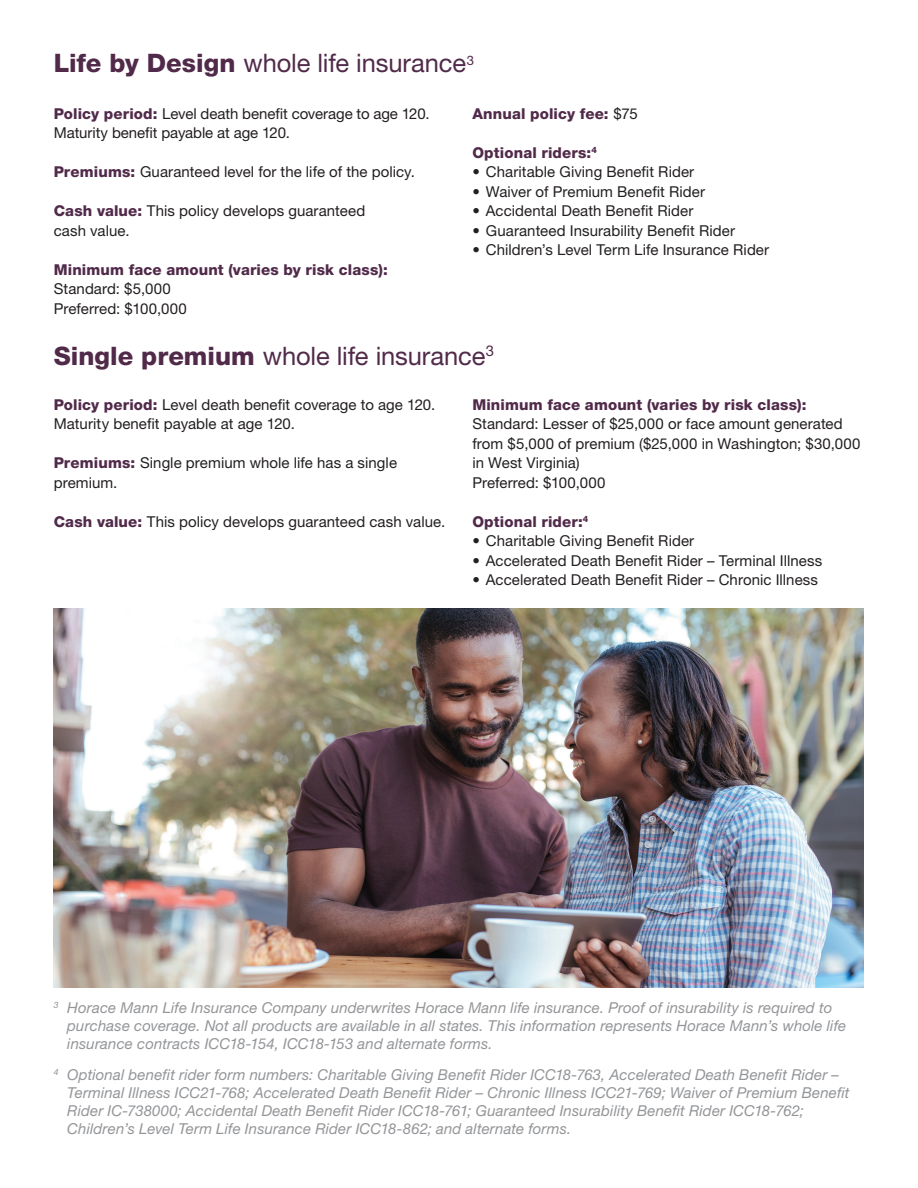
<style>
.page{position:relative;width:918px;height:1188px;background:#fff}
.page>*{position:absolute;margin:0;border:0;box-sizing:border-box;transform-origin:0 0}
.H4___Sub-section_Hea{font:25.5px "Helvetica Neue LT Std";letter-spacing:-.005em;color:#512a4a}
.H5___Paragraph_Heade{font:15px/19.5px "Helvetica Neue LT Std";letter-spacing:.005em;color:#231f20}
.Footnote{font:italic 15px/18px "Helvetica Neue LT Std";letter-spacing:.01em;color:#939598}
.H5___Paragraph_Heade-2{font:800 15px "Helvetica Neue LT Std";letter-spacing:.01em;color:#512a4a}
.s1{font-weight:800}
.s2{font-weight:800;color:#512a4a}
.s3{font-weight:400;color:#231f20}
</style>
<div class="page">
<img style="left:54px;top:608px;width:810px;height:379px">
<p class="H4___Sub-section_Hea" style="left:54px;top:48px;width:422px"><span class="s1">Life by Design</span> whole life insurance<sup>3</sup></p>
<p class="H5___Paragraph_Heade" style="left:54px;top:103px;width:377px"><span class="s2">Policy period:</span> Level death benefit coverage to age 120.<br>Maturity benefit payable at age 120.</p>
<p class="H5___Paragraph_Heade" style="left:54px;top:162px;width:363px"><span class="s2">Premiums:</span> Guaranteed level for the life of the policy.</p>
<p class="H5___Paragraph_Heade" style="left:54px;top:201px;width:313px"><span class="s2">Cash value:</span> This policy develops guaranteed cash value.</p>
<p class="H5___Paragraph_Heade-2" style="left:54px;top:260px;width:336px">Minimum face amount (varies by risk class):</p>
<p class="H5___Paragraph_Heade" style="left:54px;top:279px;width:119px">Standard: $5,000</p>
<p class="H5___Paragraph_Heade" style="left:54px;top:298px;width:135px">Preferred: $100,000</p>
<p class="H5___Paragraph_Heade-2" style="left:472px;top:104px;width:167px">Annual policy fee: <span class="s3">$75</span></p>
<p class="H5___Paragraph_Heade-2" style="left:472px;top:143px;width:126px">Optional riders:<sup>4</sup></p>
<p class="H5___Paragraph_Heade" style="left:472px;top:162px;width:223px">• Charitable Giving Benefit Rider</p>
<p class="H5___Paragraph_Heade" style="left:472px;top:181px;width:234px">• Waiver of Premium Benefit Rider</p>
<p class="H5___Paragraph_Heade" style="left:472px;top:201px;width:223px">• Accidental Death Benefit Rider</p>
<p class="H5___Paragraph_Heade" style="left:472px;top:220px;width:264px">• Guaranteed Insurability Benefit Rider</p>
<p class="H5___Paragraph_Heade" style="left:472px;top:240px;width:298px">• Children’s Level Term Life Insurance Rider</p>
<p class="H4___Sub-section_Hea" style="left:54px;top:340px;width:442px"><span class="s1">Single premium</span> whole life insurance<sup>3</sup></p>
<p class="H5___Paragraph_Heade" style="left:54px;top:394px;width:383px"><span class="s2">Policy period:</span> Level death benefit coverage to age 120.<br>Maturity benefit payable at age 120.</p>
<p class="H5___Paragraph_Heade" style="left:54px;top:453px;width:345px"><span class="s2">Premiums:</span> Single premium whole life has a single premium.</p>
<p class="H5___Paragraph_Heade" style="left:54px;top:511px;width:393px"><span class="s2">Cash value:</span> This policy develops guaranteed cash value.</p>
<p class="H5___Paragraph_Heade-2" style="left:472px;top:395px;width:336px">Minimum face amount (varies by risk class):</p>
<p class="H5___Paragraph_Heade" style="left:472px;top:414px;width:390px">Standard: Lesser of $25,000 or face amount generated from $5,000 of premium ($25,000 in Washington; $30,000 in West Virginia)</p>
<p class="H5___Paragraph_Heade" style="left:472px;top:472px;width:135px">Preferred: $100,000</p>
<p class="H5___Paragraph_Heade-2" style="left:472px;top:512px;width:117px">Optional rider:<sup>4</sup></p>
<p class="H5___Paragraph_Heade" style="left:472px;top:531px;width:223px">• Charitable Giving Benefit Rider</p>
<p class="H5___Paragraph_Heade" style="left:472px;top:550px;width:351px">• Accelerated Death Benefit Rider – Terminal Illness</p>
<p class="H5___Paragraph_Heade" style="left:472px;top:570px;width:347px">• Accelerated Death Benefit Rider – Chronic Illness</p>
<p class="Footnote" style="left:67px;top:998px;width:781px;text-indent:-14px"><sup>3</sup> Horace Mann Life Insurance Company underwrites Horace Mann life insurance. Proof of insurability is required to purchase coverage. Not all products are available in all states. This information represents Horace Mann’s whole life insurance contracts ICC18-154, ICC18-153 and alternate forms.</p>
<p class="Footnote" style="left:67px;top:1066px;width:784px;text-indent:-14px"><sup>4</sup> Optional benefit rider form numbers: Charitable Giving Benefit Rider ICC18-763, Accelerated Death Benefit Rider – Terminal Illness ICC21-768; Accelerated Death Benefit Rider – Chronic Illness ICC21-769; Waiver of Premium Benefit Rider IC-738000; Accidental Death Benefit Rider ICC18-761; Guaranteed Insurability Benefit Rider ICC18-762; Children’s Level Term Life Insurance Rider ICC18-862; and alternate forms.</p>
</div>
